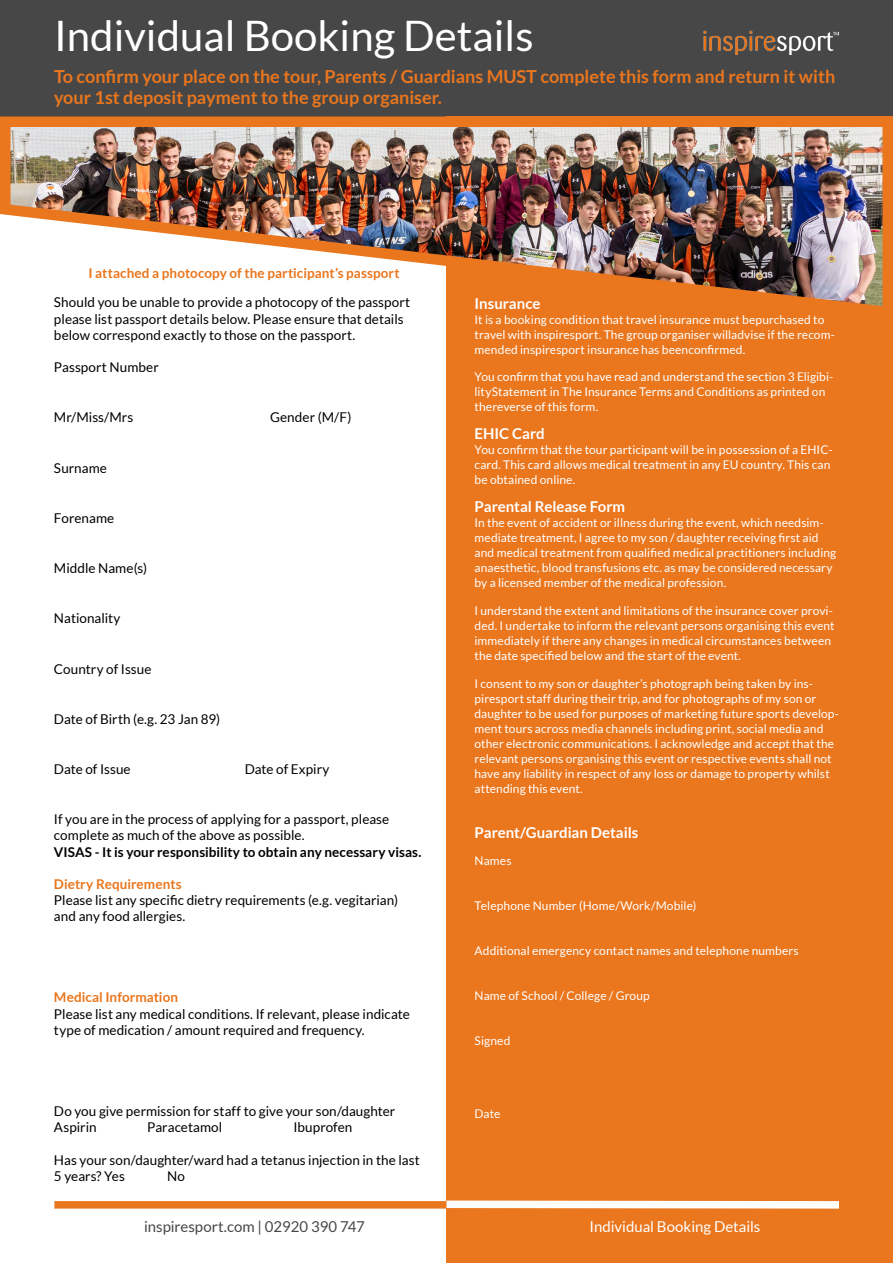
<style>
.page{position:relative;width:893px;height:1263px;background:#fff}
.page>*{position:absolute;margin:0;border:0;box-sizing:border-box;transform-origin:0 0}
.t1{font:42px "Lato";color:#fff}
.t2{font:700 18px/21.6px "Lato";color:#ea761d}
.t3{font:700 15px "Lato";color:#fff}
.t4{font:15px "Lato";color:#474748}
.t5{font:15px "Lato";letter-spacing:-.005em;color:#fff}
.t6{font:13.5px/16.2px "Lato";color:#000}
.t7{font:700 13.5px "Lato";letter-spacing:.005em;color:#ea761d}
.t8{font:12px/15px "Lato";letter-spacing:.005em;color:#fff}
.s1{font-weight:700}
</style>
<div class="page">
<div style="left:0;top:0;width:893px;height:111px;background:#474748"></div>
<div style="left:446px;top:116px;width:447px;height:1147px;background:#ea761d"></div>
<div style="left:54px;top:1201px;width:393px;height:7px;background:#ea761d"></div>
<svg style="left:439px;top:1200px;width:400px;height:9px;background:#fbe6d6"></svg>
<img style="left:0;top:111px;width:893px;height:195px">
<img style="left:703px;top:30px;width:136px;height:24px">
<p class="t1" style="left:54px;top:12px;width:481px">Individual Booking Details</p>
<p class="t2" style="left:54px;top:65px;width:783px">To confirm your place on the tour, Parents / Guardians MUST complete this form and return it with your 1st deposit payment to the group organiser.</p>
<p class="t7" style="left:88px;top:266px;width:313px">I attached a photocopy of the participant’s passport</p>
<p class="t6" style="left:54px;top:294px;width:358px">Should you be unable to provide a photocopy of the passport please list passport details below. Please ensure that details below correspond exactly to those on the passport.</p>
<p class="t6" style="left:54px;top:359px;width:106px">Passport Number</p>
<p class="t6" style="left:54px;top:409px;width:81px">Mr/Miss/Mrs</p>
<p class="t6" style="left:270px;top:409px;width:83px">Gender (M/F)</p>
<p class="t6" style="left:54px;top:460px;width:55px">Surname</p>
<p class="t6" style="left:54px;top:510px;width:62px">Forename</p>
<p class="t6" style="left:54px;top:560px;width:95px">Middle Name(s)</p>
<p class="t6" style="left:54px;top:610px;width:68px">Nationality</p>
<p class="t6" style="left:54px;top:660px;width:99px">Country of Issue</p>
<p class="t6" style="left:54px;top:711px;width:168px">Date of Birth (e.g. 23 Jan 89)</p>
<p class="t6" style="left:54px;top:761px;width:78px">Date of Issue</p>
<p class="t6" style="left:245px;top:761px;width:86px">Date of Expiry</p>
<p class="t6" style="left:54px;top:811px;width:369px">If you are in the process of applying for a passport, please complete as much of the above as possible.<br><span class="s1">VISAS - It is your responsibility to obtain any necessary visas.</span></p>
<p class="t7" style="left:54px;top:876px;width:129px">Dietry Requirements</p>
<p class="t6" style="left:54px;top:892px;width:346px">Please list any specific dietry requirements (e.g. vegitarian) and any food allergies.</p>
<p class="t7" style="left:54px;top:990px;width:126px">Medical Information</p>
<p class="t6" style="left:54px;top:1005px;width:357px">Please list any medical conditions. If relevant, please indicate type of medication / amount required and frequency.</p>
<p class="t6" style="left:54px;top:1103px;width:343px">Do you give permission for staff to give your son/daughter</p>
<p class="t6" style="left:54px;top:1119px;width:44px">Aspirin</p>
<p class="t6" style="left:147px;top:1119px;width:77px">Paracetamol</p>
<p class="t6" style="left:293px;top:1119px;width:60px">Ibuprofen</p>
<p class="t6" style="left:54px;top:1151px;width:367px">Has your son/daughter/ward had a tetanus injection in the last<br>5 years? Yes</p>
<p class="t6" style="left:167px;top:1167px;width:19px">No</p>
<p class="t3" style="left:475px;top:295px;width:67px">Insurance</p>
<p class="t8" style="left:475px;top:312px;width:362px">It is a booking condition that travel insurance must bepurchased to travel with inspiresport. The group organiser willadvise if the recom&shy;mended inspiresport insurance has beenconfirmed.</p>
<p class="t8" style="left:475px;top:369px;width:360px">You confirm that you have read and understand the section 3 Eligibi&shy;lityStatement in The Insurance Terms and Conditions as printed on thereverse of this form.</p>
<p class="t3" style="left:475px;top:425px;width:72px">EHIC Card</p>
<p class="t8" style="left:475px;top:442px;width:359px">You confirm that the tour participant will be in possession of a EHIC&shy;card. This card allows medical treatment in any EU country. This can be obtained online.</p>
<p class="t3" style="left:475px;top:498px;width:152px">Parental Release Form</p>
<p class="t8" style="left:475px;top:515px;width:363px">In the event of accident or illness during the event, which needsim&shy;mediate treatment, I agree to my son / daughter receiving first aid and medical treatment from qualified medical practitioners including anaesthetic, blood transfusions etc. as may be considered necessary by a licensed member of the medical profession.</p>
<p class="t8" style="left:475px;top:603px;width:362px">I understand the extent and limitations of the insurance cover provi&shy;ded. I undertake to inform the relevant persons organising this event immediately if there any changes in medical circumstances between the date specified below and the start of the event.</p>
<p class="t8" style="left:475px;top:675px;width:366px">I consent to my son or daughter’s photograph being taken by ins&shy;piresport staff during their trip, and for photographs of my son or daughter to be used for purposes of marketing future sports develop&shy;ment tours across media channels including print, social media and other electronic communications. I acknowledge and accept that the relevant persons organising this event or respective events shall not have any liability in respect of any loss or damage to property whilst attending this event.</p>
<p class="t3" style="left:475px;top:823px;width:165px">Parent/Guardian Details</p>
<p class="t8" style="left:475px;top:853px;width:39px">Names</p>
<p class="t8" style="left:475px;top:898px;width:223px">Telephone Number (Home/Work/Mobile)</p>
<p class="t8" style="left:475px;top:943px;width:326px">Additional emergency contact names and telephone numbers</p>
<p class="t8" style="left:475px;top:988px;width:177px">Name of School / College / Group</p>
<p class="t8" style="left:475px;top:1033px;width:37px">Signed</p>
<p class="t8" style="left:475px;top:1106px;width:27px">Date</p>
<p class="t4" style="left:144px;top:1218px;width:222px">inspiresport.com | 02920 390 747</p>
<p class="t5" style="left:590px;top:1218px;width:172px">Individual Booking Details</p>
</div>
